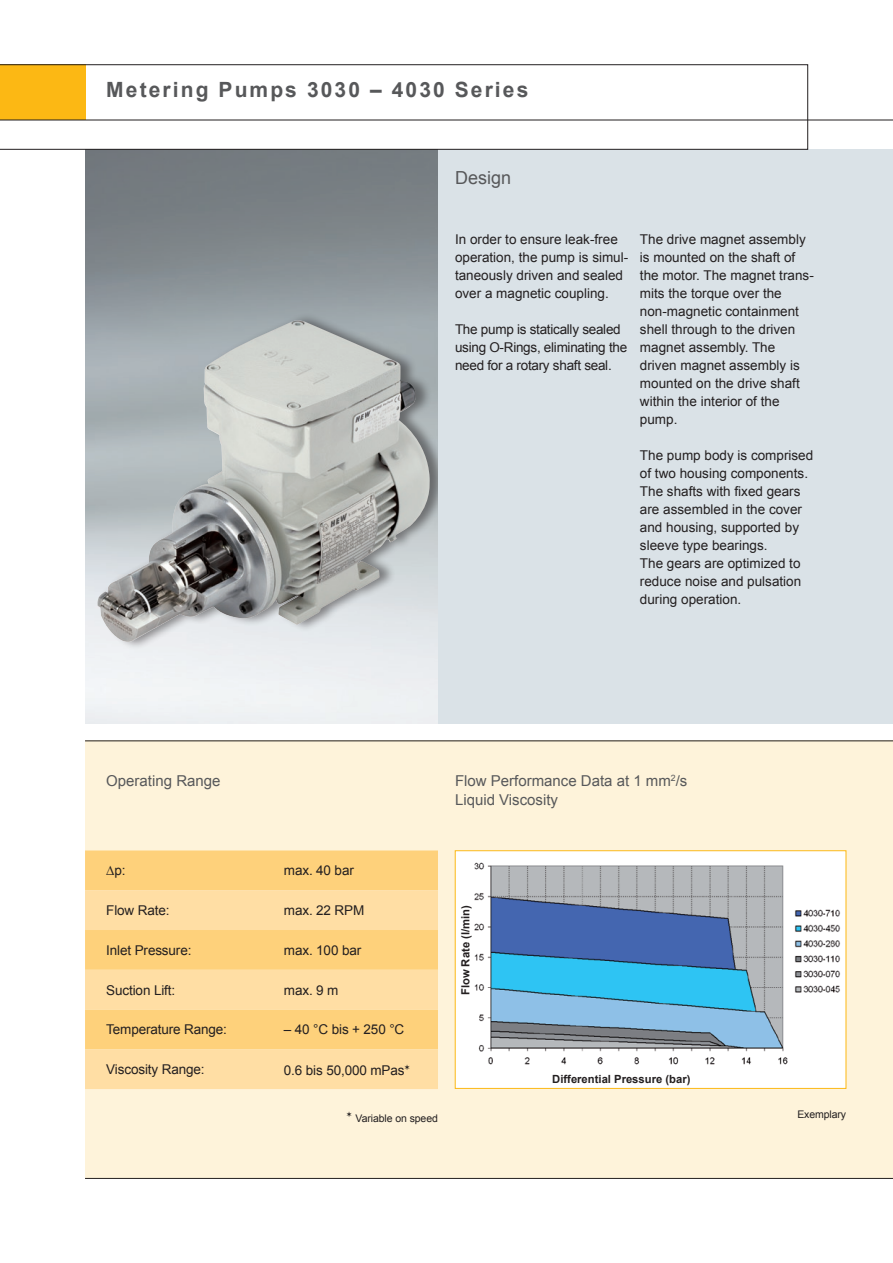
<style>
.page{position:relative;width:893px;height:1263px;background:#fff}
.page>*{position:absolute;margin:0;border:0;box-sizing:border-box;transform-origin:0 0}
.t1{font:700 21px "Arial";letter-spacing:.1em;color:#57585a}
.t2{font:18px "Arial";color:#57585a}
.t3{font:15px/19.5px "Arial";color:#57585a}
.t4{font:13.5px/18px "Arial";color:#231f20}
.t5{font:13.5px/18px "Arial";letter-spacing:-.02em;color:#231f20}
.t6{font:700 11.25px "Arial";color:#231f20}
.t7{font:10.5px "Arial";letter-spacing:-.01em;color:#231f20}
</style>
<div class="page">
<div style="left:85px;top:741px;width:808px;height:438px;background:#fef3da"></div>
<div style="left:438px;top:150px;width:455px;height:574px;background:#dae2e7"></div>
<hr style="left:85px;top:741px;width:808px;height:1px;background:#231f20">
<hr style="left:85px;top:1178px;width:808px;height:1px;background:#231f20">
<div style="left:85px;top:850px;width:353px;height:40px;background:#fed17b"></div>
<svg style="left:85px;top:890px;width:353px;height:199px;background:#fed893"></svg>
<div style="left:455px;top:851px;width:391px;height:237px;background:#fff"></div>
<img style="left:474px;top:862px;width:367px;height:203px">
<div style="left:455px;top:850px;width:391px;height:239px;border:1px solid #fcb814"></div>
<svg style="left:0;top:64px;width:808px;height:86px"></svg>
<hr style="left:0;top:120px;width:893px;height:1px;background:#231f20">
<div style="left:97px;top:311px;width:341px;height:339px;background:#231f20;opacity:.5"></div>
<img style="left:97px;top:322px;width:335px;height:324px">
<h1 class="t1" style="left:106px;top:76px;width:424px">Metering Pumps 3030 – 4030 Series</h1>
<h2 class="t2" style="left:455px;top:166px;width:58px">Design</h2>
<p class="t4" style="left:455px;top:231px;width:175px">In order to ensure leak-free operation, the pump is simul&shy;taneously driven and sealed over a magnetic coupling.</p>
<p class="t5" style="left:455px;top:321px;width:174px">The pump is statically sealed using O-Rings, eliminating the need for a rotary shaft seal.</p>
<p class="t4" style="left:640px;top:231px;width:175px">The drive magnet assembly is mounted on the shaft of the motor. The magnet trans&shy;mits the torque over the non-magnetic containment shell through to the driven magnet assembly. The driven magnet assembly is mounted on the drive shaft within the interior of the pump.</p>
<p class="t4" style="left:640px;top:447px;width:175px">The pump body is comprised of two housing components.<br>The shafts with fixed gears are assembled in the cover and housing, supported by sleeve type bearings.<br>The gears are optimized to reduce noise and pulsation during operation.</p>
<p class="t3" style="left:106px;top:771px;width:116px">Operating Range</p>
<p class="t3" style="left:455px;top:771px;width:234px">Flow Performance Data at 1 mm<sup>2</sup>/s<br>Liquid Viscosity</p>
<p class="t4" style="left:106px;top:862px;width:21px">∆p:</p>
<p class="t4" style="left:284px;top:862px;width:71px">max. 40 bar</p>
<p class="t4" style="left:106px;top:901px;width:65px">Flow Rate:</p>
<p class="t4" style="left:284px;top:901px;width:82px">max. 22 RPM</p>
<p class="t4" style="left:106px;top:941px;width:87px">Inlet Pressure:</p>
<p class="t4" style="left:284px;top:941px;width:79px">max. 100 bar</p>
<p class="t4" style="left:106px;top:981px;width:70px">Suction Lift:</p>
<p class="t4" style="left:284px;top:981px;width:56px">max. 9 m</p>
<p class="t4" style="left:106px;top:1021px;width:122px">Temperature Range:</p>
<p class="t4" style="left:284px;top:1021px;width:122px">– 40 °C bis + 250 °C</p>
<p class="t4" style="left:106px;top:1060px;width:100px">Viscosity Range:</p>
<p class="t4" style="left:284px;top:1061px;width:127px">0.6 bis 50,000 mPas✶</p>
<p class="t7" style="left:356px;top:1111px;width:84px">Variable on speed</p>
<p class="t6" style="left:458px;top:995px;width:92px;rotate:-90deg">Flow Rate (l/min)</p>
<p class="t6" style="left:552px;top:1071px;width:140px">Differential Pressure (bar)</p>
<p class="t7" style="left:797px;top:1107px;width:50px">Exemplary</p>
</div>
